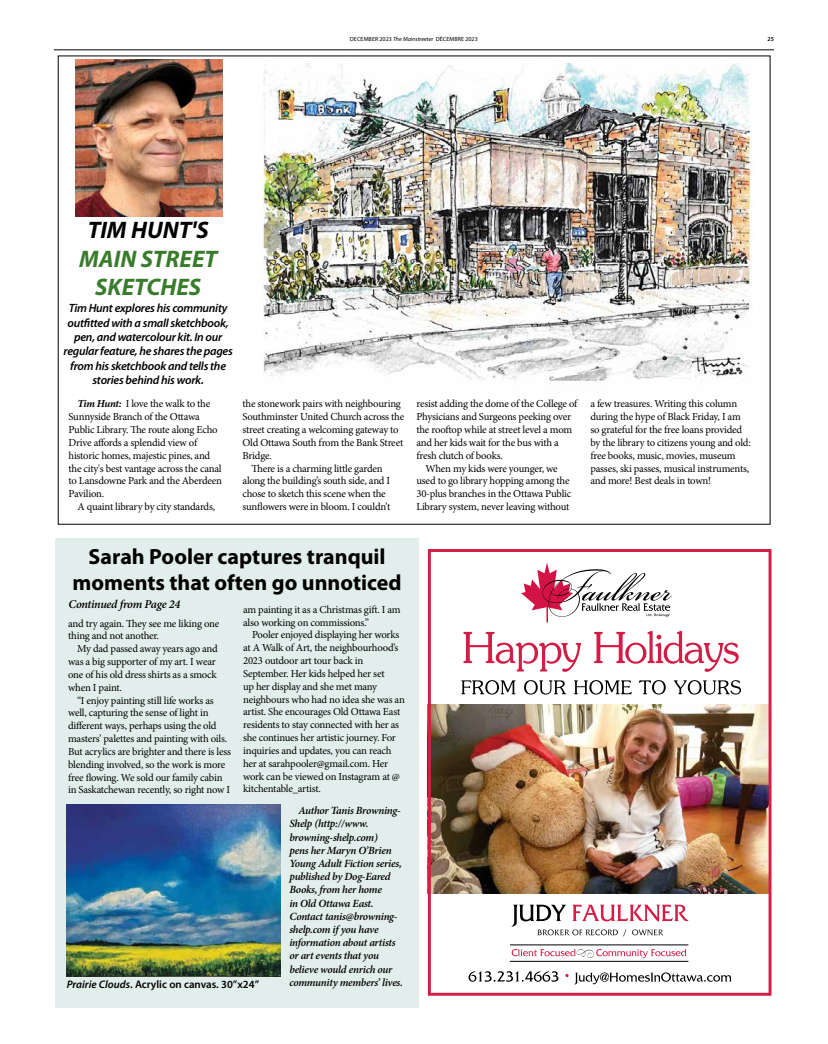
<style>
.page{position:relative;width:828px;height:1044px;background:#fff}
.page>*{position:absolute;margin:0;border:0;box-sizing:border-box;transform-origin:0 0}
.t1{font:italic 700 24px/28.8px "Myriad Pro";color:#387c2b;text-align:center}
.t2{font:italic 700 24px "Myriad Pro";color:#000}
.t3{font:700 22px/26.4px "Myriad Pro";color:#000;text-align:center}
.t4{font:italic 600 12px/14.4px "Myriad Pro";letter-spacing:-.02em;color:#000;text-align:center}
.t5{font:italic 600 12px "Minion Pro";letter-spacing:-.025em;color:#000}
.t6{font:italic 600 11px/13.2px "Minion Pro";letter-spacing:-.025em;color:#000}
.t7{font:600 11px "Myriad Pro";color:#000}
.t8{font:10.7px/12.8px "Minion Pro";letter-spacing:-.025em;color:#000}
.t9{font:6px "Myriad Pro";letter-spacing:.02em;color:#000}
.t10{font:600 6px "Myriad Pro";color:#000}
.s1{font-style:italic}
.s2{font-weight:700;font-style:italic}
</style>
<div class="page">
<hr style="left:54px;top:50px;width:720px;height:1px;background:#000">
<div style="left:55px;top:538px;width:364px;height:469px;background:#e1eeeb"></div>
<img style="left:76px;top:59px;width:146px;height:157px">
<img style="left:428px;top:549px;width:344px;height:447px">
<svg style="left:463px;top:632px;width:118px;height:40px"></svg>
<svg style="left:594px;top:631px;width:145px;height:41px"></svg>
<svg style="left:511px;top:905px;width:178px;height:31px"></svg>
<svg style="left:469px;top:971px;width:89px;height:11px"></svg>
<svg style="left:565px;top:972px;width:167px;height:13px"></svg>
<svg style="left:461px;top:680px;width:55px;height:15px"></svg>
<svg style="left:524px;top:680px;width:42px;height:15px"></svg>
<svg style="left:574px;top:680px;width:58px;height:15px"></svg>
<svg style="left:639px;top:680px;width:27px;height:15px"></svg>
<svg style="left:674px;top:680px;width:67px;height:15px"></svg>
<svg style="left:512px;top:949px;width:174px;height:9px"></svg>
<hr style="left:510px;top:944px;width:178px;height:1px;background:#000">
<hr style="left:510px;top:961px;width:178px;height:1px;background:#000">
<img style="left:67px;top:804px;width:214px;height:173px">
<img style="left:259px;top:64px;width:493px;height:318px">
<p class="t9" style="left:350px;top:35px;width:129px">DECEMBER 2023 <span class="s1">The Mainstreeter</span> DÉCEMBRE 2023</p>
<p class="t10" style="left:768px;top:35px;width:8px">25</p>
<h1 class="t2" style="left:88px;top:214px;width:122px">TIM HUNT'S</h1>
<h1 class="t1" style="left:79px;top:243px;width:139px">MAIN STREET<br>SKETCHES</h1>
<p class="t4" style="left:63px;top:301px;width:171px">Tim Hunt explores his community outfitted with a small sketchbook, pen, and watercolour kit. In our regular feature, he shares the pages from his sketchbook and tells the stories behind his work.</p>
<p class="t8" style="left:69px;top:398px;width:155px;text-indent:9px"><span class="s2">Tim Hunt:</span> I love the walk to the<br>Sunnyside Branch of the Ottawa<br>Public Library. The route along Echo<br>Drive affords a splendid view of historic homes, majestic pines, and the city's best vantage across the canal to Lansdowne Park and the Aberdeen<br>Pavilion.</p>
<p class="t8" style="left:78px;top:500px;width:139px">A quaint library by city standards,</p>
<p class="t8" style="left:242px;top:398px;width:160px">the stonework pairs with neighbouring</p>
<p class="t8" style="left:242px;top:410px;width:163px">Southminster United Church across the</p>
<p class="t8" style="left:242px;top:423px;width:158px">street creating a welcoming gateway to</p>
<p class="t8" style="left:242px;top:436px;width:162px">Old Ottawa South from the Bank Street</p>
<p class="t8" style="left:242px;top:449px;width:31px">Bridge.</p>
<p class="t8" style="left:251px;top:462px;width:133px">There is a charming little garden</p>
<p class="t8" style="left:242px;top:475px;width:149px">along the building’s south side, and I</p>
<p class="t8" style="left:242px;top:487px;width:145px">chose to sketch this scene when the</p>
<p class="t8" style="left:242px;top:500px;width:149px">sunflowers were in bloom. I couldn’t</p>
<p class="t8" style="left:416px;top:398px;width:163px">resist adding the dome of the College of</p>
<p class="t8" style="left:416px;top:410px;width:156px">Physicians and Surgeons peeking over</p>
<p class="t8" style="left:416px;top:423px;width:157px">the rooftop while at street level a mom</p>
<p class="t8" style="left:416px;top:436px;width:144px">and her kids wait for the bus with a</p>
<p class="t8" style="left:416px;top:449px;width:88px">fresh clutch of books.</p>
<p class="t8" style="left:425px;top:462px;width:134px">When my kids were younger, we</p>
<p class="t8" style="left:416px;top:475px;width:155px">used to go library hopping among the</p>
<p class="t8" style="left:416px;top:487px;width:156px">30-plus branches in the Ottawa Public</p>
<p class="t8" style="left:416px;top:500px;width:154px">Library system, never leaving without</p>
<p class="t8" style="left:590px;top:398px;width:162px">a few treasures. Writing this column during the hype of Black Friday, I am so grateful for the free loans provided by the library to citizens young and old: free books, music, movies, museum passes, ski passes, musical instruments, and more! Best deals in town!</p>
<h2 class="t3" style="left:73px;top:542px;width:331px">Sarah Pooler captures tranquil moments that often go unnoticed</h2>
<p class="t5" style="left:69px;top:595px;width:113px">Continued from Page 24</p>
<p class="t8" style="left:68px;top:617px;width:153px">and try again. They see me liking one thing and not another.</p>
<p class="t8" style="left:68px;top:642px;width:151px;text-indent:9px">My dad passed away years ago and was a big supporter of my art. I wear one of his old dress shirts as a smock when I paint.</p>
<p class="t8" style="left:68px;top:694px;width:164px;text-indent:9px">“I enjoy painting still life works as well, capturing the sense of light in different ways, perhaps using the old masters’ palettes and painting with oils.<br>But acrylics are brighter and there is less blending involved, so the work is more free flowing. We sold our family cabin in Saskatchewan recently, so right now I</p>
<p class="t8" style="left:243px;top:603px;width:159px">am painting it as a Christmas gift. I am also working on commissions.”</p>
<p class="t8" style="left:243px;top:629px;width:163px;text-indent:9px">Pooler enjoyed displaying her works at A Walk of Art, the neighbourhood’s 2023 outdoor art tour back in September. Her kids helped her set<br>up her display and she met many neighbours who had no idea she was an artist. She encourages Old Ottawa East residents to stay connected with her as she continues her artistic journey. For inquiries and updates, you can reach her at sarahpooler@gmail.com. Her work can be viewed on Instagram at @ kitchentable_artist.</p>
<p class="t7" style="left:67px;top:977px;width:194px"><span class="s1">Prairie Clouds</span>. Acrylic on canvas. 30”x24”</p>
<p class="t6" style="left:289px;top:804px;width:115px;text-indent:9px">Author Tanis Browning-<br>Shelp (http://www. browning-shelp.com)<br>pens her Maryn O’Brien<br>Young Adult Fiction series, published by Dog-Eared<br>Books, from her home<br>in Old Ottawa East.<br>Contact tanis@browning&shy;shelp.com if you have information about artists or art events that you believe would enrich our community members’ lives.</p>
</div>
